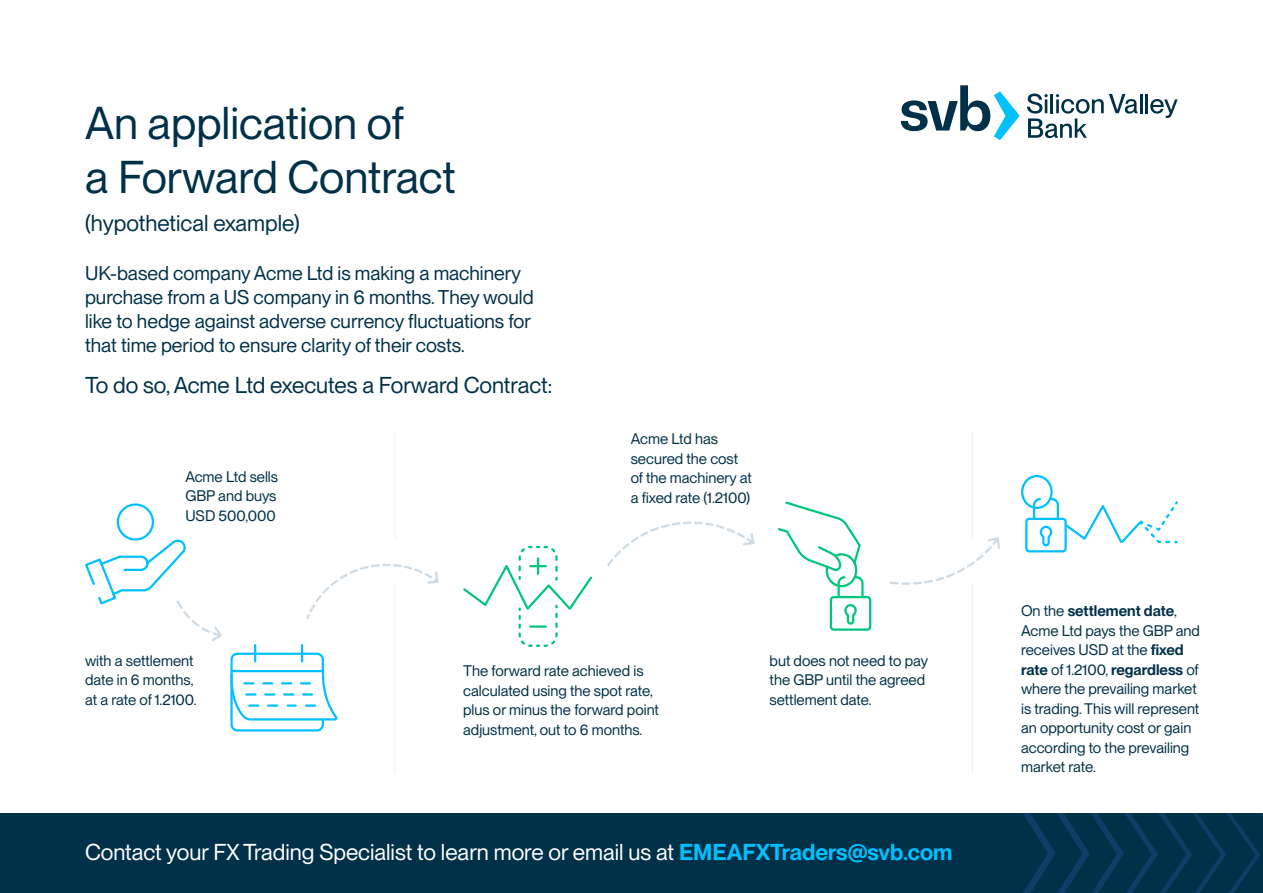
<style>
.page{position:relative;width:1263px;height:893px;background:#fff}
.page>*{position:absolute;margin:0;border:0;box-sizing:border-box;transform-origin:0 0}
.t1{font:45px/54px "SVB Neue Montreal";color:#003149}
.t2{font:22.5px "SVB Neue Montreal";color:#fff}
.t3{font:22.5px "SVB Neue Montreal";color:#003149}
.t4{font:19.5px/24px "SVB Neue Montreal";color:#003149}
.t5{font:15px/19.5px "SVB Neue Montreal";color:#003149}
.s1{font-weight:600;color:#00c0ff}
.s2{font-weight:600}
</style>
<div class="page">
<div style="left:117px;top:503px;width:37px;height:38px;border:2px solid #00c0ff;border-radius:50%"></div>
<svg style="left:890px;top:537px;width:110px;height:48px"></svg>
<svg style="left:607px;top:521px;width:148px;height:45px"></svg>
<svg style="left:85px;top:537px;width:354px;height:196px"></svg>
<hr style="left:395px;top:432px;width:1px;height:107px;background:#e9eff8">
<hr style="left:972px;top:432px;width:1px;height:107px;background:#e9eff8">
<svg style="left:463px;top:545px;width:129px;height:102px"></svg>
<hr style="left:395px;top:585px;width:1px;height:189px;background:#e9eff8">
<hr style="left:972px;top:585px;width:1px;height:189px;background:#e9eff8">
<svg style="left:778px;top:501px;width:94px;height:130px"></svg>
<svg style="left:1024px;top:497px;width:154px;height:56px"></svg>
<div style="left:1021px;top:475px;width:32px;height:34px;border:2px solid #00c0ff;border-radius:50%"></div>
<hr style="left:1145px;top:94px;width:3px;height:19px;background:#003149">
<svg style="left:1150px;top:99px;width:28px;height:19px"></svg>
<svg style="left:1027px;top:94px;width:115px;height:44px"></svg>
<svg style="left:901px;top:85px;width:119px;height:55px"></svg>
<div style="left:0;top:813px;width:1263px;height:80px;background:#003149"></div>
<svg style="left:1023px;top:813px;width:240px;height:80px"></svg>
<h1 class="t1" style="left:85px;top:96px;width:372px">An application of<br>a Forward Contract</h1>
<h2 class="t3" style="left:85px;top:209px;width:216px">(hypothetical example)</h2>
<h3 class="t4" style="left:85px;top:261px;width:450px">UK-based company Acme Ltd is making a machinery purchase from a US company in 6 months. They would like to hedge against adverse currency fluctuations for that time period to ensure clarity of their costs.</h3>
<h2 class="t3" style="left:85px;top:372px;width:469px">To do so, Acme Ltd executes a Forward Contract:</h2>
<p class="t5" style="left:185px;top:467px;width:94px;text-align:justify">Acme Ltd sells GBP and buys USD 500,000</p>
<p class="t5" style="left:631px;top:429px;width:123px">Acme Ltd has secured the cost of the machinery at a fixed rate (1.2100)</p>
<p class="t5" style="left:85px;top:651px;width:113px">with a settlement date in 6 months, at a rate of 1.2100.</p>
<p class="t5" style="left:463px;top:661px;width:197px">The forward rate achieved is calculated using the spot rate, plus or minus the forward point adjustment, out to 6 months.</p>
<p class="t5" style="left:769px;top:651px;width:160px">but does not need to pay the GBP until the agreed settlement date.</p>
<h2 class="t2" style="left:85px;top:838px;width:869px">Contact your FX Trading Specialist to learn more or email us at <span class="s1">EMEAFXTraders@svb.com</span></h2>
<p class="t5" style="left:1021px;top:601px;width:180px">On the <span class="s2">settlement date</span>,<br>Acme Ltd pays the GBP and receives USD at the <span class="s2">fixed rate</span> of 1.2100, <span class="s2">regardless</span> of where the prevailing market is trading. This will represent an opportunity cost or gain according to the prevailing market rate.</p>
</div>
